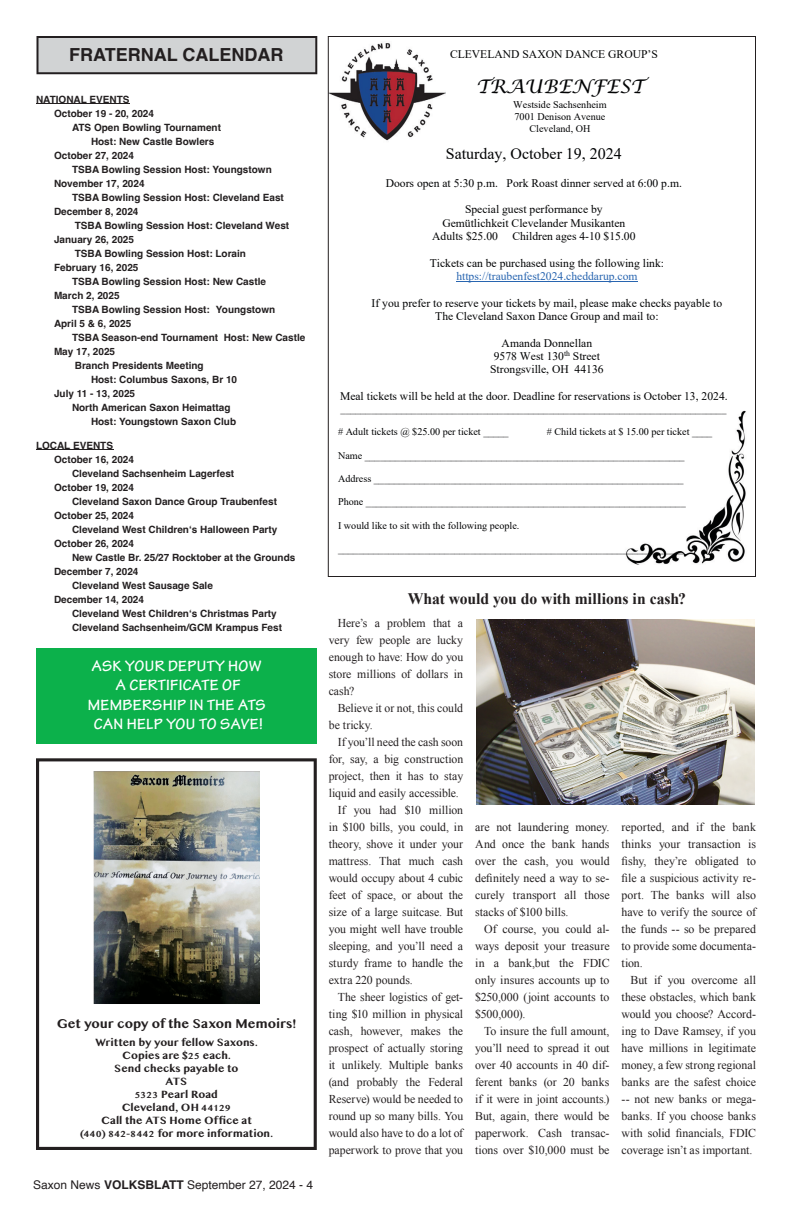
<style>
.page{position:relative;width:792px;height:1224px;background:#fff}
.page>*{position:absolute;margin:0;border:0;box-sizing:border-box;transform-origin:0 0}
.t1{font:italic 18.9px "Lucida Calligraphy";color:#020304}
.t2{font:700 18px "Helvetica";color:#231f20}
.t3{font:700 16px/19.2px "Tekton Pro";letter-spacing:.02em;color:#fff;text-align:center}
.t4{font:700 16px "Times New Roman";letter-spacing:-.005em;color:#231f20}
.t5{font:16px "Times New Roman";color:#020304}
.t6{font:700 13.3px "Oriya MN";letter-spacing:-.005em;color:#231f20}
.t7{font:12px/17px "Times New Roman";letter-spacing:-.005em;color:#231f20;text-align:justify}
.t8{font:12px "Helvetica";color:#231f20}
.t9{font:11.6px/13.3px "Times New Roman";color:#020304;text-align:center}
.t10{font:11.6px "Times New Roman";color:#2865b0}
.t11{font:700 10.9px/13.1px "Oriya MN";color:#231f20;text-align:center}
.t12{font:10.2px/11.7px "Times New Roman";color:#020304;text-align:center}
.t13{font:700 10px "Helvetica";color:#231f20}
.s1{font-weight:700}
</style>
<div class="page">
<div style="left:37px;top:648px;width:280px;height:96px;background:#0cb14b"></div>
<svg style="left:36px;top:36px;width:281px;height:38px;background:#bdbfc0"></svg>
<svg style="left:36px;top:758px;width:281px;height:392px"></svg>
<img style="left:93px;top:772px;width:167px;height:233px">
<hr style="left:36px;top:450px;width:77px;height:1px;background:#231f20">
<hr style="left:36px;top:104px;width:94px;height:1px;background:#231f20">
<svg style="left:328px;top:36px;width:428px;height:541px"></svg>
<img style="left:477px;top:619px;width:278px;height:186px">
<h2 class="t2" style="left:69px;top:43px;width:216px">FRATERNAL CALENDAR</h2>
<p class="t13" style="left:36px;top:94px;width:95px">NATIONAL EVENTS</p>
<p class="t13" style="left:54px;top:108px;width:102px">October 19 - 20, 2024</p>
<p class="t13" style="left:72px;top:122px;width:151px">ATS Open Bowling Tournament</p>
<p class="t13" style="left:91px;top:136px;width:125px">Host: New Castle Bowlers</p>
<p class="t13" style="left:54px;top:150px;width:82px">October 27, 2024</p>
<p class="t13" style="left:72px;top:164px;width:201px">TSBA Bowling Session Host: Youngstown</p>
<p class="t13" style="left:54px;top:178px;width:92px">November 17, 2024</p>
<p class="t13" style="left:72px;top:192px;width:213px">TSBA Bowling Session Host: Cleveland East</p>
<p class="t13" style="left:54px;top:206px;width:86px">December 8, 2024</p>
<p class="t13" style="left:75px;top:220px;width:216px">TSBA Bowling Session Host: Cleveland West</p>
<p class="t13" style="left:54px;top:234px;width:82px">January 26, 2025</p>
<p class="t13" style="left:75px;top:248px;width:173px">TSBA Bowling Session Host: Lorain</p>
<p class="t13" style="left:54px;top:262px;width:86px">February 16, 2025</p>
<p class="t13" style="left:72px;top:276px;width:196px">TSBA Bowling Session Host: New Castle</p>
<p class="t13" style="left:54px;top:290px;width:67px">March 2, 2025</p>
<p class="t13" style="left:72px;top:304px;width:205px">TSBA Bowling Session Host: Youngstown</p>
<p class="t13" style="left:54px;top:318px;width:79px">April 5 &amp; 6, 2025</p>
<p class="t13" style="left:72px;top:332px;width:235px">TSBA Season-end Tournament Host: New Castle</p>
<p class="t13" style="left:54px;top:346px;width:63px">May 17, 2025</p>
<p class="t13" style="left:75px;top:360px;width:130px">Branch Presidents Meeting</p>
<p class="t13" style="left:91px;top:374px;width:148px">Host: Columbus Saxons, Br 10</p>
<p class="t13" style="left:54px;top:388px;width:83px">July 11 - 13, 2025</p>
<p class="t13" style="left:72px;top:402px;width:160px">North American Saxon Heimattag</p>
<p class="t13" style="left:91px;top:416px;width:147px">Host: Youngstown Saxon Club</p>
<p class="t13" style="left:36px;top:439px;width:79px">LOCAL EVENTS</p>
<p class="t13" style="left:54px;top:453px;width:82px">October 16, 2024</p>
<p class="t13" style="left:72px;top:467px;width:164px">Cleveland Sachsenheim Lagerfest</p>
<p class="t13" style="left:54px;top:481px;width:82px">October 19, 2024</p>
<p class="t13" style="left:72px;top:495px;width:207px">Cleveland Saxon Dance Group Traubenfest</p>
<p class="t13" style="left:54px;top:509px;width:82px">October 25, 2024</p>
<p class="t13" style="left:72px;top:523px;width:207px">Cleveland West Children‘s Halloween Party</p>
<p class="t13" style="left:54px;top:537px;width:82px">October 26, 2024</p>
<p class="t13" style="left:72px;top:551px;width:225px">New Castle Br. 25/27 Rocktober at the Grounds</p>
<p class="t13" style="left:54px;top:565px;width:86px">December 7, 2024</p>
<p class="t13" style="left:72px;top:579px;width:142px">Cleveland West Sausage Sale</p>
<p class="t13" style="left:54px;top:593px;width:92px">December 14, 2024</p>
<p class="t13" style="left:72px;top:607px;width:206px">Cleveland West Children‘s Christmas Party</p>
<p class="t13" style="left:72px;top:621px;width:212px">Cleveland Sachsenheim/GCM Krampus Fest</p>
<h3 class="t3" style="left:88px;top:657px;width:180px">ASK YOUR DEPUTY HOW<br>A CERTIFICATE OF<br>MEMBERSHIP IN THE ATS<br>CAN HELP YOU TO SAVE!</h3>
<p class="t6" style="left:57px;top:1016px;width:241px">Get your copy of the Saxon Memoirs!</p>
<p class="t11" style="left:80px;top:1036px;width:194px">Written by your fellow Saxons.<br>Copies are $25 each.<br>Send checks payable to<br>ATS<br>5323 Pearl Road<br>Cleveland, OH 44129<br>Call the ATS Home Office at<br>(440) 842-8442 for more information.</p>
<p class="t8" style="left:33px;top:1175px;width:281px">Saxon News <span class="s1">VOLKSBLATT</span> September 27, 2024 - 4</p>
<p class="t9" style="left:450px;top:47px;width:209px">CLEVELAND SAXON DANCE GROUP’S</p>
<h1 class="t1" style="left:476px;top:75px;width:169px">TRAUBENFEST</h1>
<p class="t12" style="left:513px;top:99px;width:95px">Westside Sachsenheim<br>7001 Denison Avenue<br>Cleveland, OH</p>
<h3 class="t5" style="left:446px;top:142px;width:177px">Saturday, October 19, 2024</h3>
<p class="t9" style="left:386px;top:176px;width:298px">Doors open at 5:30 p.m. Pork Roast dinner served at 6:00 p.m.</p>
<p class="t9" style="left:432px;top:202px;width:205px">Special guest performance by<br>Gemütlichkeit Clevelander Musikanten<br>Adults $25.00 Children ages 4-10 $15.00</p>
<p class="t9" style="left:430px;top:256px;width:236px">Tickets can be purchased using the following link:</p>
<p class="t10" style="left:456px;top:268px;width:183px">https://traubenfest2024.cheddarup.com</p>
<p class="t9" style="left:372px;top:296px;width:352px">If you prefer to reserve your tickets by mail, please make checks payable to<br>The Cleveland Saxon Dance Group and mail to:</p>
<p class="t9" style="left:490px;top:336px;width:115px">Amanda Donnellan<br>9578 West 130<sup>th</sup> Street<br>Strongsville, OH 44136</p>
<p class="t9" style="left:340px;top:389px;width:389px">Meal tickets will be held at the door. Deadline for reservations is October 13, 2024.</p>
<p class="t12" style="left:341px;top:402px;width:387px">____________________________________________________________________________</p>
<p class="t12" style="left:338px;top:426px;width:172px"># Adult tickets @ $25.00 per ticket _____</p>
<p class="t12" style="left:547px;top:426px;width:167px"># Child tickets at $ 15.00 per ticket ____</p>
<p class="t12" style="left:338px;top:449px;width:348px">Name _______________________________________________________________</p>
<p class="t12" style="left:338px;top:473px;width:347px">Address _____________________________________________________________</p>
<p class="t12" style="left:338px;top:496px;width:349px">Phone _______________________________________________________________</p>
<p class="t12" style="left:338px;top:519px;width:183px">I would like to sit with the following people.</p>
<p class="t12" style="left:338px;top:543px;width:347px">____________________________________________________________________</p>
<h3 class="t4" style="left:408px;top:588px;width:280px">What would you do with millions in cash?</h3>
<p class="t7" style="left:329px;top:615px;width:136px;text-indent:9px">Here’s a problem that a very few people are lucky enough to have: How do you store millions of dollars in cash?</p>
<p class="t7" style="left:329px;top:700px;width:136px;text-indent:9px">Believe it or not, this could be tricky.</p>
<p class="t7" style="left:338px;top:734px;width:127px">If you’ll need the cash soon</p>
<p class="t7" style="left:329px;top:751px;width:136px">for, say, a big construction</p>
<p class="t7" style="left:329px;top:768px;width:136px">project, then it has to stay</p>
<p class="t7" style="left:329px;top:785px;width:132px">liquid and easily accessible.</p>
<p class="t7" style="left:338px;top:802px;width:127px">If you had $10 million</p>
<p class="t7" style="left:329px;top:819px;width:136px">in $100 bills, you could, in</p>
<p class="t7" style="left:329px;top:836px;width:136px">theory, shove it under your</p>
<p class="t7" style="left:329px;top:853px;width:136px">mattress. That much cash</p>
<p class="t7" style="left:329px;top:870px;width:136px">would occupy about 4 cubic</p>
<p class="t7" style="left:329px;top:887px;width:136px">feet of space, or about the</p>
<p class="t7" style="left:329px;top:904px;width:136px">size of a large suitcase. But</p>
<p class="t7" style="left:329px;top:921px;width:136px">you might well have trouble</p>
<p class="t7" style="left:329px;top:938px;width:136px">sleeping, and you’ll need a</p>
<p class="t7" style="left:329px;top:955px;width:136px">sturdy frame to handle the</p>
<p class="t7" style="left:329px;top:972px;width:85px">extra 220 pounds.</p>
<p class="t7" style="left:338px;top:989px;width:127px">The sheer logistics of get-</p>
<p class="t7" style="left:329px;top:1006px;width:136px">ting $10 million in physical</p>
<p class="t7" style="left:329px;top:1023px;width:136px">cash, however, makes the</p>
<p class="t7" style="left:329px;top:1040px;width:136px">prospect of actually storing</p>
<p class="t7" style="left:329px;top:1057px;width:136px">it unlikely. Multiple banks</p>
<p class="t7" style="left:329px;top:1074px;width:136px">(and probably the Federal</p>
<p class="t7" style="left:329px;top:1091px;width:136px">Reserve) would be needed to</p>
<p class="t7" style="left:329px;top:1108px;width:136px">round up so many bills. You</p>
<p class="t7" style="left:329px;top:1125px;width:136px">would also have to do a lot of</p>
<p class="t7" style="left:329px;top:1142px;width:136px">paperwork to prove that you</p>
<p class="t7" style="left:475px;top:819px;width:136px">are not laundering money.<br>And once the bank hands over the cash, you would definitely need a way to se&shy;curely transport all those stacks of $100 bills.</p>
<p class="t7" style="left:475px;top:921px;width:136px;text-indent:9px">Of course, you could al&shy;ways deposit your treasure in a bank,but the FDIC only insures accounts up to $250,000 (joint accounts to $500,000).</p>
<p class="t7" style="left:475px;top:1023px;width:136px;text-indent:9px">To insure the full amount, you’ll need to spread it out over 40 accounts in 40 dif&shy;ferent banks (or 20 banks if it were in joint accounts.)<br>But, again, there would be paperwork. Cash transac&shy;tions over $10,000 must be</p>
<p class="t7" style="left:622px;top:819px;width:136px">reported, and if the bank thinks your transaction is fishy, they’re obligated to file a suspicious activity re&shy;port. The banks will also have to verify the source of the funds -- so be prepared to provide some documenta&shy;tion.</p>
<p class="t7" style="left:622px;top:972px;width:136px;text-indent:9px">But if you overcome all these obstacles, which bank would you choose? Accord&shy;ing to Dave Ramsey, if you have millions in legitimate money, a few strong regional banks are the safest choice -- not new banks or mega&shy;banks. If you choose banks with solid financials, FDIC coverage isn’t as important.</p>
</div>
